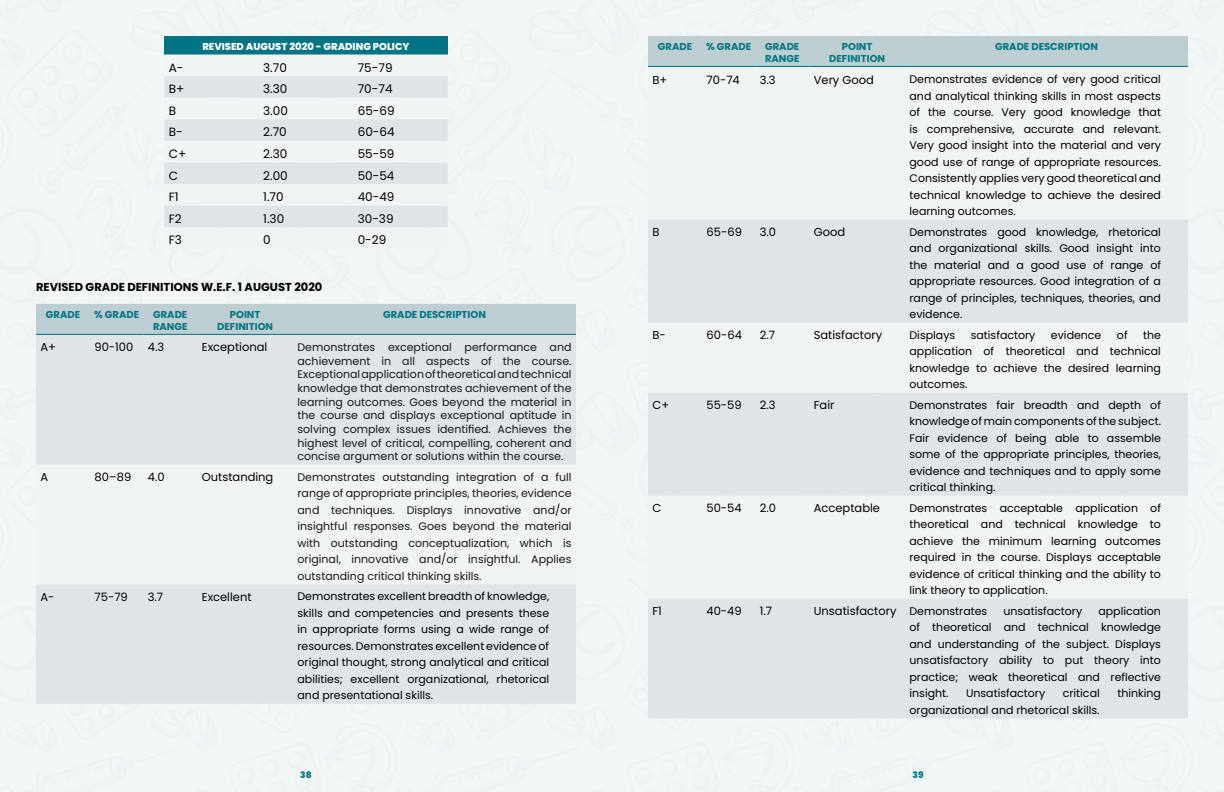
<style>
.page{position:relative;width:1224px;height:792px;background:#fff}
.page>*{position:absolute;margin:0;border:0;box-sizing:border-box;transform-origin:0 0}
.t1{font:12px "Poppins";color:#000}
.t2{font:11.5px "Poppins";color:#000}
.t3{font:700 11.5px "Poppins";color:#000}
.t4{font:11px/16.5px "Poppins";color:#000;text-align:justify}
.t5{font:11px/13.7px "Poppins";color:#191919;text-align:justify}
.t6{font:700 10px/12px "Poppins";color:#007482}
.t7{font:800 10px "Poppins";color:#fff}
.t8{font:800 9px "Poppins";color:#007482}
.s1{font-size:11px}
</style>
<div class="page">
<div style="left:164px;top:36px;width:284px;height:18px;background:#007482"></div>
<div style="left:164px;top:54px;width:284px;height:195px;background:#f1f4f5"></div>
<svg style="left:164px;top:76px;width:284px;height:151px;fill:#dee4e8"></svg>
<div style="left:36px;top:304px;width:540px;height:30px;background:#bcced1"></div>
<div style="left:36px;top:335px;width:540px;height:369px;background:#dee4e8"></div>
<div style="left:36px;top:465px;width:540px;height:119px;background:#f1f4f5"></div>
<hr style="left:36px;top:334px;width:54px;height:1px;background:#007482">
<hr style="left:90px;top:334px;width:53px;height:1px;background:#007482">
<hr style="left:143px;top:334px;width:54px;height:1px;background:#007482">
<hr style="left:197px;top:334px;width:96px;height:1px;background:#007482">
<hr style="left:293px;top:334px;width:283px;height:1px;background:#007482">
<div style="left:648px;top:36px;width:540px;height:30px;background:#bcced1"></div>
<div style="left:648px;top:67px;width:540px;height:153px;background:#f1f4f5"></div>
<svg style="left:648px;top:220px;width:540px;height:498px;fill:#dee4e8"></svg>
<hr style="left:648px;top:66px;width:54px;height:1px;background:#007482">
<hr style="left:702px;top:66px;width:53px;height:1px;background:#007482">
<hr style="left:755px;top:66px;width:54px;height:1px;background:#007482">
<hr style="left:809px;top:66px;width:96px;height:1px;background:#007482">
<hr style="left:905px;top:66px;width:283px;height:1px;background:#007482">
<p class="t7" style="left:202px;top:41px;width:209px">REVISED AUGUST 2020 - GRADING POLICY</p>
<p class="t1" style="left:169px;top:60px;width:16px">A-</p>
<p class="t1" style="left:263px;top:60px;width:25px">3.70</p>
<p class="t1" style="left:358px;top:60px;width:36px">75-79</p>
<p class="t1" style="left:169px;top:82px;width:17px">B+</p>
<p class="t1" style="left:263px;top:82px;width:26px">3.30</p>
<p class="t1" style="left:358px;top:82px;width:36px">70-74</p>
<p class="t1" style="left:169px;top:104px;width:9px">B</p>
<p class="t1" style="left:263px;top:104px;width:26px">3.00</p>
<p class="t1" style="left:358px;top:104px;width:38px">65-69</p>
<p class="t1" style="left:169px;top:125px;width:15px">B-</p>
<p class="t1" style="left:263px;top:125px;width:25px">2.70</p>
<p class="t1" style="left:358px;top:125px;width:38px">60-64</p>
<p class="t1" style="left:169px;top:147px;width:19px">C+</p>
<p class="t1" style="left:263px;top:147px;width:26px">2.30</p>
<p class="t1" style="left:358px;top:147px;width:38px">55-59</p>
<p class="t1" style="left:169px;top:168px;width:11px">C</p>
<p class="t1" style="left:263px;top:168px;width:26px">2.00</p>
<p class="t1" style="left:358px;top:168px;width:38px">50-54</p>
<p class="t1" style="left:169px;top:190px;width:11px">F1</p>
<p class="t1" style="left:263px;top:190px;width:22px">1.70</p>
<p class="t1" style="left:358px;top:190px;width:38px">40-49</p>
<p class="t1" style="left:169px;top:212px;width:14px">F2</p>
<p class="t1" style="left:263px;top:212px;width:22px">1.30</p>
<p class="t1" style="left:358px;top:212px;width:37px">30-39</p>
<p class="t1" style="left:169px;top:233px;width:15px">F3</p>
<p class="t1" style="left:263px;top:233px;width:9px">0</p>
<p class="t1" style="left:358px;top:233px;width:30px">0-29</p>
<p class="t3" style="left:36px;top:281px;width:288px">REVISED GRADE DEFINITIONS W.E.F. 1 AUGUST 2020</p>
<p class="t6" style="left:46px;top:309px;width:36px">GRADE</p>
<p class="t6" style="left:94px;top:309px;width:47px">% GRADE</p>
<p class="t6" style="left:153px;top:309px;width:36px">GRADE<br>RANGE</p>
<p class="t6" style="left:217px;top:309px;width:57px;text-align:center">POINT<br>DEFINITION</p>
<p class="t6" style="left:383px;top:309px;width:104px">GRADE DESCRIPTION</p>
<p class="t2" style="left:40px;top:341px;width:17px">A+</p>
<p class="t2" style="left:95px;top:341px;width:71px">90-100 4.3</p>
<p class="t2" style="left:202px;top:341px;width:67px">Exceptional</p>
<p class="t5" style="left:298px;top:340px;width:275px">Demonstrates exceptional performance and achievement in all aspects of the course.<br>Exceptional application of theoretical and technical knowledge that demonstrates achievement of the learning outcomes. Goes beyond the material in the course and displays exceptional aptitude in solving complex issues identified. Achieves the highest level of critical, compelling, coherent and concise argument or solutions within the course.</p>
<p class="t2" style="left:40px;top:471px;width:9px">A</p>
<p class="t2" style="left:95px;top:471px;width:38px">80–89</p>
<p class="t2" style="left:148px;top:471px;width:18px">4.0</p>
<p class="t2" style="left:202px;top:471px;width:73px">Outstanding</p>
<p class="t5" style="left:298px;top:469px;width:275px;line-height:16.5px">Demonstrates outstanding integration of a full range of appropriate principles, theories, evidence and techniques. Displays innovative and/or insightful responses. Goes beyond the material with outstanding conceptualization, which is original, innovative and/or insightful. Applies outstanding critical thinking skills.</p>
<p class="t2" style="left:40px;top:590px;width:16px">A-</p>
<p class="t2" style="left:95px;top:590px;width:35px">75-79</p>
<p class="t2" style="left:148px;top:590px;width:17px">3.7</p>
<p class="t2" style="left:202px;top:590px;width:51px">Excellent</p>
<p class="t4" style="left:298px;top:588px;width:253px">Demonstrates excellent breadth of knowledge, skills and competencies and presents these in appropriate forms using a wide range of resources. Demonstrates excellent evidence of original thought, strong analytical and critical abilities; excellent organizational, rhetorical and presentational skills.</p>
<p class="t6" style="left:658px;top:41px;width:36px">GRADE</p>
<p class="t6" style="left:706px;top:41px;width:47px">% GRADE</p>
<p class="t6" style="left:765px;top:41px;width:36px">GRADE<br>RANGE</p>
<p class="t6" style="left:829px;top:41px;width:57px;text-align:center">POINT<br>DEFINITION</p>
<p class="t6" style="left:995px;top:41px;width:104px">GRADE DESCRIPTION</p>
<p class="t2" style="left:652px;top:73px;width:16px">B+</p>
<p class="t2" style="left:707px;top:73px;width:35px">70-74</p>
<p class="t2" style="left:760px;top:73px;width:17px">3.3</p>
<p class="t2" style="left:814px;top:73px;width:62px">Very Good</p>
<p class="t4" style="left:910px;top:71px;width:253px">Demonstrates evidence of very good critical and analytical thinking skills in most aspects of the course. Very good knowledge that is comprehensive, accurate and relevant.<br>Very good insight into the material and very good use of range of appropriate resources.<br>Consistently applies very good theoretical and technical knowledge to achieve the desired learning outcomes.</p>
<p class="t2" style="left:652px;top:225px;width:9px">B</p>
<p class="t2" style="left:707px;top:225px;width:37px">65-69</p>
<p class="t2" style="left:760px;top:225px;width:18px">3.0</p>
<p class="t2" style="left:814px;top:225px;width:33px">Good</p>
<p class="t4" style="left:910px;top:224px;width:253px">Demonstrates good knowledge, rhetorical and organizational skills. Good insight into the material and a good use of range of appropriate resources. Good integration of a range of principles, techniques, theories, and evidence.</p>
<p class="t2" style="left:652px;top:328px;width:15px">B-</p>
<p class="t2" style="left:707px;top:328px;width:37px">60-64</p>
<p class="t2" style="left:760px;top:328px;width:17px">2.7</p>
<p class="t2" style="left:814px;top:328px;width:70px">Satisfactory</p>
<p class="t4" style="left:910px;top:327px;width:47px">Displays</p>
<p class="t4" style="left:971px;top:327px;width:66px">satisfactory</p>
<p class="t4" style="left:1051px;top:327px;width:52px">evidence</p>
<p class="t4" style="left:1117px;top:327px;width:12px">of</p>
<p class="t4" style="left:910px;top:327px;width:253px;text-indent:234px">the application of theoretical and technical knowledge to achieve the desired learning outcomes.</p>
<p class="t2" style="left:652px;top:399px;width:18px">C+</p>
<p class="t2" style="left:707px;top:399px;width:37px">55-59</p>
<p class="t2" style="left:760px;top:399px;width:17px">2.3</p>
<p class="t2" style="left:814px;top:399px;width:22px">Fair</p>
<p class="t4" style="left:910px;top:397px;width:253px">Demonstrates fair breadth and depth of knowledge of main components of the subject.<br>Fair evidence of being able to assemble some of the appropriate principles, theories, evidence and techniques and to apply some critical thinking.</p>
<p class="t2" style="left:652px;top:502px;width:10px">C</p>
<p class="t2" style="left:707px;top:502px;width:37px">50-54</p>
<p class="t2" style="left:760px;top:502px;width:18px">2.0</p>
<p class="t2" style="left:814px;top:502px;width:68px">Acceptable</p>
<p class="t4" style="left:910px;top:500px;width:253px">Demonstrates acceptable application of theoretical and technical knowledge to achieve the minimum learning outcomes required in the course. Displays acceptable evidence of critical thinking and the ability to link theory to application.</p>
<p class="t2" style="left:652px;top:605px;width:11px">F1</p>
<p class="t2" style="left:707px;top:605px;width:37px">40-49</p>
<p class="t2" style="left:760px;top:605px;width:14px">1.7</p>
<p class="t2" style="left:814px;top:605px;width:175px">Unsatisfactory <span class="s1">Demonstrates</span></p>
<p class="t4" style="left:1003px;top:603px;width:80px">unsatisfactory</p>
<p class="t4" style="left:910px;top:603px;width:253px;text-indent:189px">application of theoretical and technical knowledge and understanding of the subject. Displays unsatisfactory ability to put theory into practice; weak theoretical and reflective insight.</p>
<p class="t4" style="left:966px;top:685px;width:81px">Unsatisfactory</p>
<p class="t4" style="left:1063px;top:685px;width:39px">critical</p>
<p class="t4" style="left:1117px;top:685px;width:45px">thinking</p>
<p class="t4" style="left:910px;top:702px;width:192px">organizational and rhetorical skills.</p>
<p class="t8" style="left:300px;top:770px;width:13px">38</p>
<p class="t8" style="left:913px;top:770px;width:12px">39</p>
</div>
